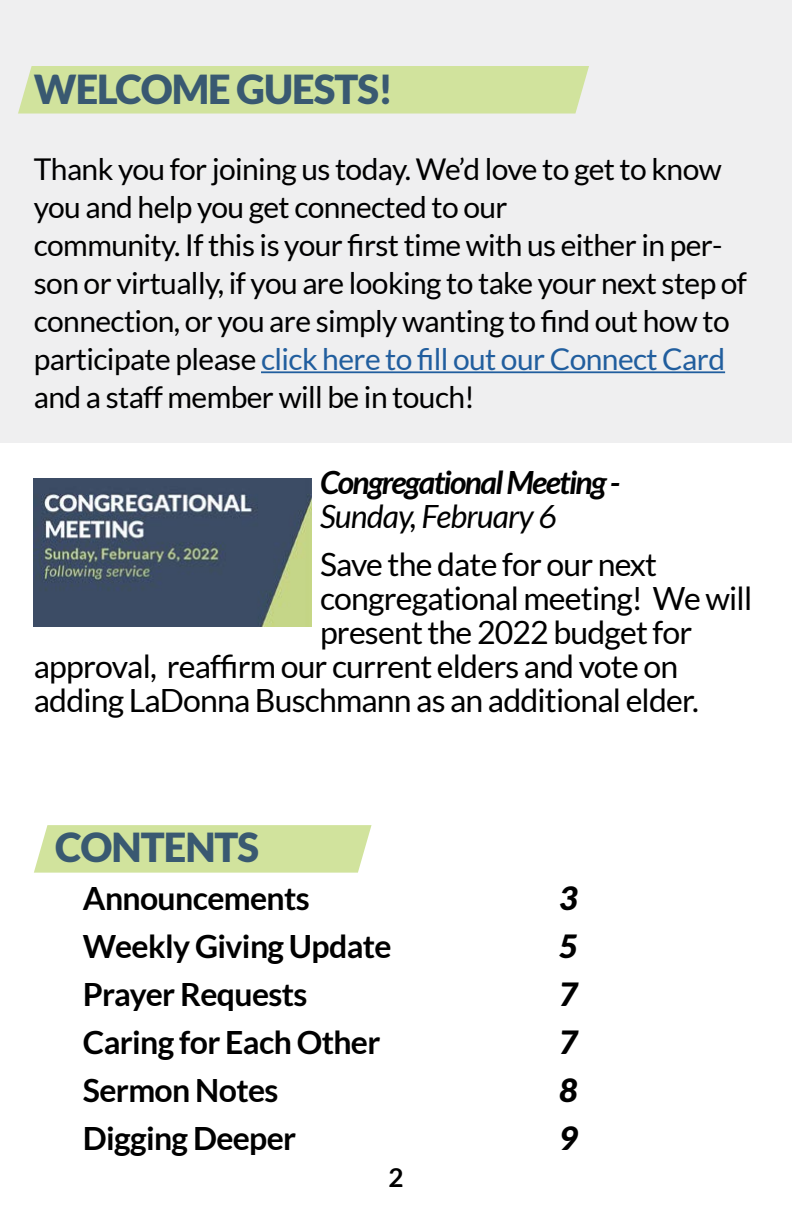
<style>
.page{position:relative;width:792px;height:1224px;background:#fff}
.page>*{position:absolute;margin:0;border:0;box-sizing:border-box;transform-origin:0 0}
.t1{font:900 40px "Lato";letter-spacing:-.025em;color:#395971}
.t2{font:32px "Lato";letter-spacing:-.025em;color:#000}
.t3{font:700 32px "Lato";letter-spacing:-.02em;color:#000}
.t4{font:italic 700 32px "Lato";letter-spacing:-.05em;color:#000}
.t5{font:italic 32px "Lato";letter-spacing:-.025em;color:#000}
.t6{font:italic 900 32px "Lato";color:#000}
.t7{font:30px/38px "Lato";letter-spacing:-.02em;color:#000}
.t8{font:700 26px "Lato";color:#000}
.s1{color:#215e9e}
</style>
<div class="page">
<svg style="left:34px;top:825px;width:338px;height:48px;background:#d3e4a1"></svg>
<div style="left:0;top:0;width:792px;height:442px;background:#efeff0"></div>
<div style="left:18px;top:66px;width:571px;height:48px;background:#d1e39d"></div>
<hr style="left:261px;top:371px;width:464px;height:2px;background:#215e9e">
<img style="left:34px;top:479px;width:277px;height:147px">
<h1 class="t1" style="left:34px;top:66px;width:361px">WELCOME GUESTS!</h1>
<p class="t7" style="left:34px;top:150px;width:715px">Thank you for joining us today. We’d love to get to know you and help you get connected to our<br>community. If this is your first time with us either in per&shy;son or virtually, if you are looking to take your next step of connection, or you are simply wanting to find out how to participate please <span class="s1">click here to fill out our Connect Card </span>and a staff member will be in touch!</p>
<p class="t4" style="left:320px;top:464px;width:302px">Congregational Meeting -</p>
<p class="t5" style="left:320px;top:498px;width:238px">Sunday, February 6</p>
<p class="t2" style="left:320px;top:546px;width:339px">Save the date for our next</p>
<p class="t2" style="left:320px;top:580px;width:434px">congregational meeting! We will</p>
<p class="t2" style="left:320px;top:614px;width:374px">present the 2022 budget for</p>
<p class="t2" style="left:34px;top:648px;width:646px">approval, reaffirm our current elders and vote on</p>
<p class="t2" style="left:34px;top:682px;width:666px">adding LaDonna Buschmann as an additional elder.</p>
<h1 class="t1" style="left:55px;top:824px;width:205px">CONTENTS</h1>
<p class="t3" style="left:83px;top:880px;width:228px">Announcements</p>
<p class="t6" style="left:559px;top:880px;width:20px">3</p>
<p class="t3" style="left:83px;top:928px;width:310px">Weekly Giving Update</p>
<p class="t6" style="left:559px;top:928px;width:20px">5</p>
<p class="t3" style="left:83px;top:976px;width:226px">Prayer Requests</p>
<p class="t6" style="left:559px;top:976px;width:20px">7</p>
<p class="t3" style="left:83px;top:1024px;width:299px">Caring for Each Other</p>
<p class="t6" style="left:559px;top:1024px;width:20px">7</p>
<p class="t3" style="left:83px;top:1072px;width:197px">Sermon Notes</p>
<p class="t6" style="left:559px;top:1072px;width:20px">8</p>
<p class="t3" style="left:83px;top:1120px;width:215px">Digging Deeper</p>
<p class="t6" style="left:559px;top:1120px;width:20px">9</p>
<p class="t8" style="left:388px;top:1163px;width:17px">2</p>
</div>
